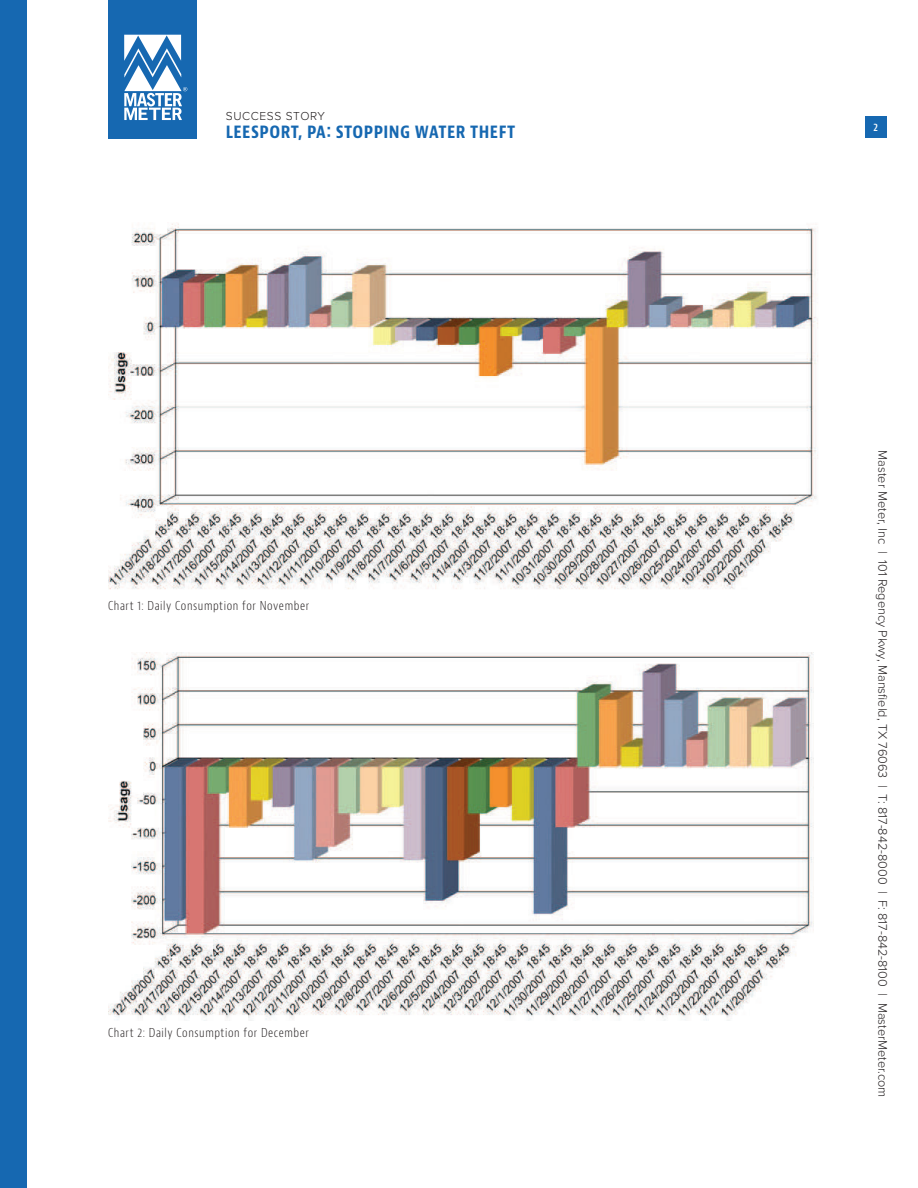
<style>
.page{position:relative;width:918px;height:1188px;background:#fff}
.page>*{position:absolute;margin:0;border:0;box-sizing:border-box;transform-origin:0 0}
.t1{font:700 condensed 18px "Bernino Sans";letter-spacing:.025em;color:#1668b1}
.t2{font:300 12.75px "Proxima Nova";color:#231f20}
.t3{font:300 condensed 12px "Bernino Sans";letter-spacing:.05em;color:#231f20}
.t4{font:300 12px "Proxima Nova";letter-spacing:.05em;color:#231f20}
.t5{font:600 condensed 10.5px "Bernino Sans";color:#fff}
</style>
<div class="page">
<div style="left:0;top:0;width:27px;height:1188px;background:#1668b1"></div>
<div style="left:108px;top:0;width:89px;height:138px;background:#1668b1"></div>
<svg style="left:124px;top:35px;width:63px;height:85px"></svg>
<img style="left:108px;top:223px;width:710px;height:367px">
<img style="left:108px;top:653px;width:706px;height:367px">
<div style="left:865px;top:117px;width:22px;height:21px;background:#1668b1"></div>
<p class="t4" style="left:226px;top:109px;width:101px">SUCCESS STORY</p>
<h1 class="t1" style="left:226px;top:121px;width:291px">LEESPORT, PA: STOPPING WATER THEFT</h1>
<p class="t3" style="left:108px;top:599px;width:203px">Chart 1: Daily Consumption for November</p>
<p class="t3" style="left:108px;top:1026px;width:203px">Chart 2: Daily Consumption for December</p>
<p class="t5" style="left:874px;top:121px;width:6px">2</p>
<p class="t2" style="left:890px;top:450px;width:648px;rotate:90deg">Master Meter, Inc | 101 Regency Pkwy, Mansfield, TX 76063 | T: 817-842-8000 | F: 817-842-8100 | MasterMeter.com</p>
</div>
